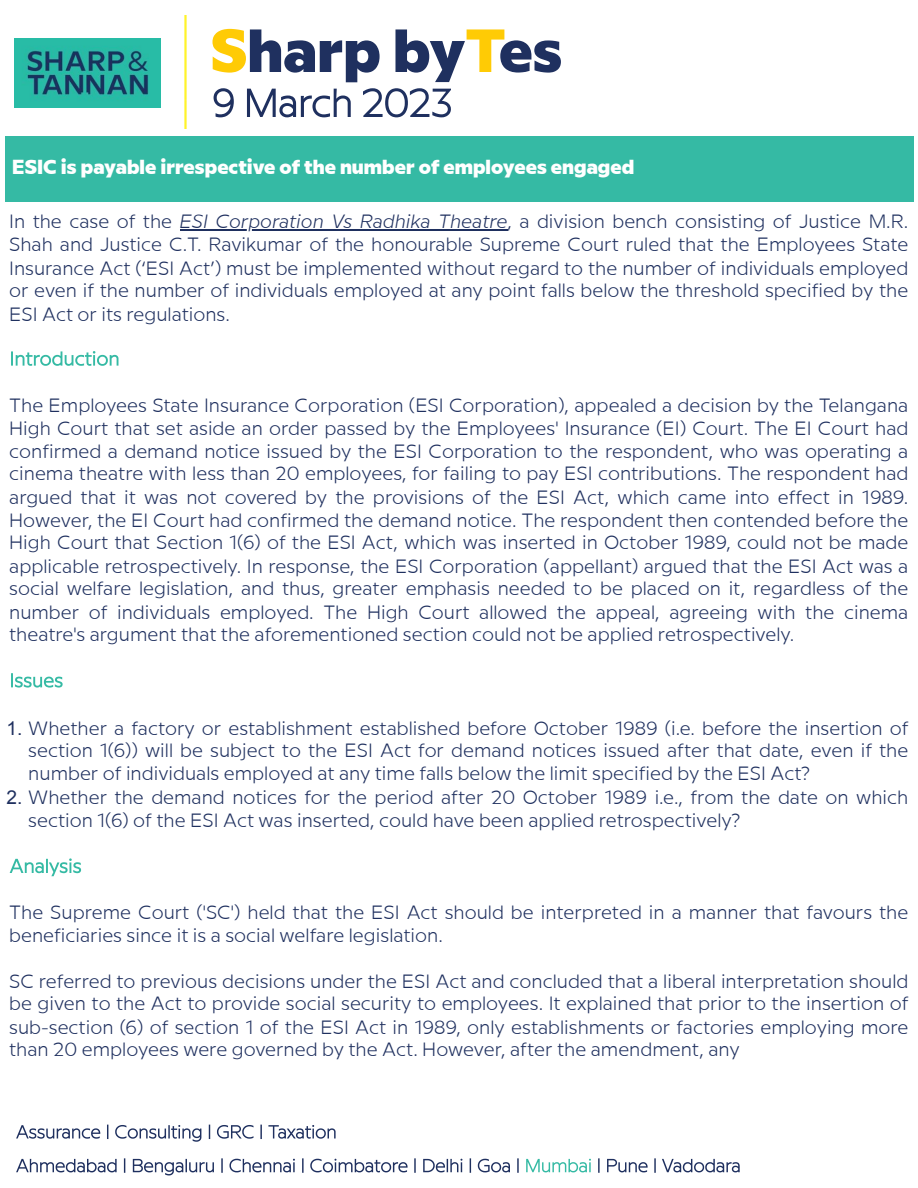
<style>
.page{position:relative;width:918px;height:1188px;background:#fff}
.page>*{position:absolute;margin:0;border:0;box-sizing:border-box;transform-origin:0 0}
.t1{font:800 60.75px "Sharp And Tannan";color:#1f305f}
.t2{font:800 20.25px "Sharp And Tannan";color:#fff}
.t3{font:300 19.2px/23px "Sharp And Tannan";color:#1f305f;text-align:justify}
.s1{color:#ffcb05}
.s2{font-style:italic}
.s3{font-family:"Arial";font-weight:400}
</style>
<div class="page">
<img style="left:184px;top:16px;width:3px;height:112px">
<img style="left:15px;top:38px;width:146px;height:70px">
<svg style="left:16px;top:1158px;width:503px;height:17px"></svg>
<svg style="left:526px;top:1159px;width:65px;height:13px"></svg>
<svg style="left:598px;top:1158px;width:142px;height:15px"></svg>
<svg style="left:16px;top:1125px;width:320px;height:17px"></svg>
<div style="left:6px;top:136px;width:908px;height:65px;background:#35baa4"></div>
<svg style="left:214px;top:88px;width:237px;height:29px"></svg>
<hr style="left:180px;top:230px;width:327px;height:1px;background:#1f305f">
<svg style="left:11px;top:351px;width:107px;height:15px"></svg>
<svg style="left:11px;top:673px;width:52px;height:15px"></svg>
<svg style="left:10px;top:858px;width:71px;height:18px"></svg>
<h1 class="t1" style="left:210px;top:29px;width:354px"><span class="s1">S</span>harp by<span class="s1">T</span>es</h1>
<p class="t2" style="left:12px;top:160px;width:624px">ESIC is payable irrespective of the number of employees engaged</p>
<p class="t3" style="left:9px;top:212px;width:901px">In the case of the <span class="s2">ESI Corporation Vs Radhika Theatre</span>, a division bench consisting of Justice M.R.<br>Shah and Justice C.T. Ravikumar of the honourable Supreme Court ruled that the Employees State Insurance Act (‘ESI Act’) must be implemented without regard to the number of individuals employed or even if the number of individuals employed at any point falls below the threshold specified by the ESI Act or its regulations.</p>
<p class="t3" style="left:9px;top:395px;width:901px">The Employees State Insurance Corporation (ESI Corporation), appealed a decision by the Telangana High Court that set aside an order passed by the Employees' Insurance (EI) Court. The EI Court had confirmed a demand notice issued by the ESI Corporation to the respondent, who was operating a cinema theatre with less than 20 employees, for failing to pay ESI contributions. The respondent had argued that it was not covered by the provisions of the ESI Act, which came into effect in 1989.<br>However, the EI Court had confirmed the demand notice. The respondent then contended before the High Court that Section 1(6) of the ESI Act, which was inserted in October 1989, could not be made applicable retrospectively. In response, the ESI Corporation (appellant) argued that the ESI Act was a social welfare legislation, and thus, greater emphasis needed to be placed on it, regardless of the number of individuals employed. The High Court allowed the appeal, agreeing with the cinema theatre's argument that the aforementioned section could not be applied retrospectively.</p>
<p class="t3" style="left:28px;top:718px;width:882px;line-height:22.5px;text-indent:-22px"><span class="s3">1.</span> Whether a factory or establishment established before October 1989 (i.e. before the insertion of section 1(6)) will be subject to the ESI Act for demand notices issued after that date, even if the number of individuals employed at any time falls below the limit specified by the ESI Act?</p>
<p class="t3" style="left:28px;top:788px;width:882px;line-height:22.5px;text-indent:-22px"><span class="s3">2.</span> Whether the demand notices for the period after 20 October 1989 i.e., from the date on which section 1(6) of the ESI Act was inserted, could have been applied retrospectively?</p>
<p class="t3" style="left:9px;top:903px;width:901px;line-height:22.5px">The Supreme Court ('SC') held that the ESI Act should be interpreted in a manner that favours the beneficiaries since it is a social welfare legislation.</p>
<p class="t3" style="left:9px;top:971px;width:901px">SC referred to previous decisions under the ESI Act and concluded that a liberal interpretation should be given to the Act to provide social security to employees. It explained that prior to the insertion of sub-section (6) of section 1 of the ESI Act in 1989, only establishments or factories employing more than 20 employees were governed by the Act. However, after the amendment, any</p>
</div>
